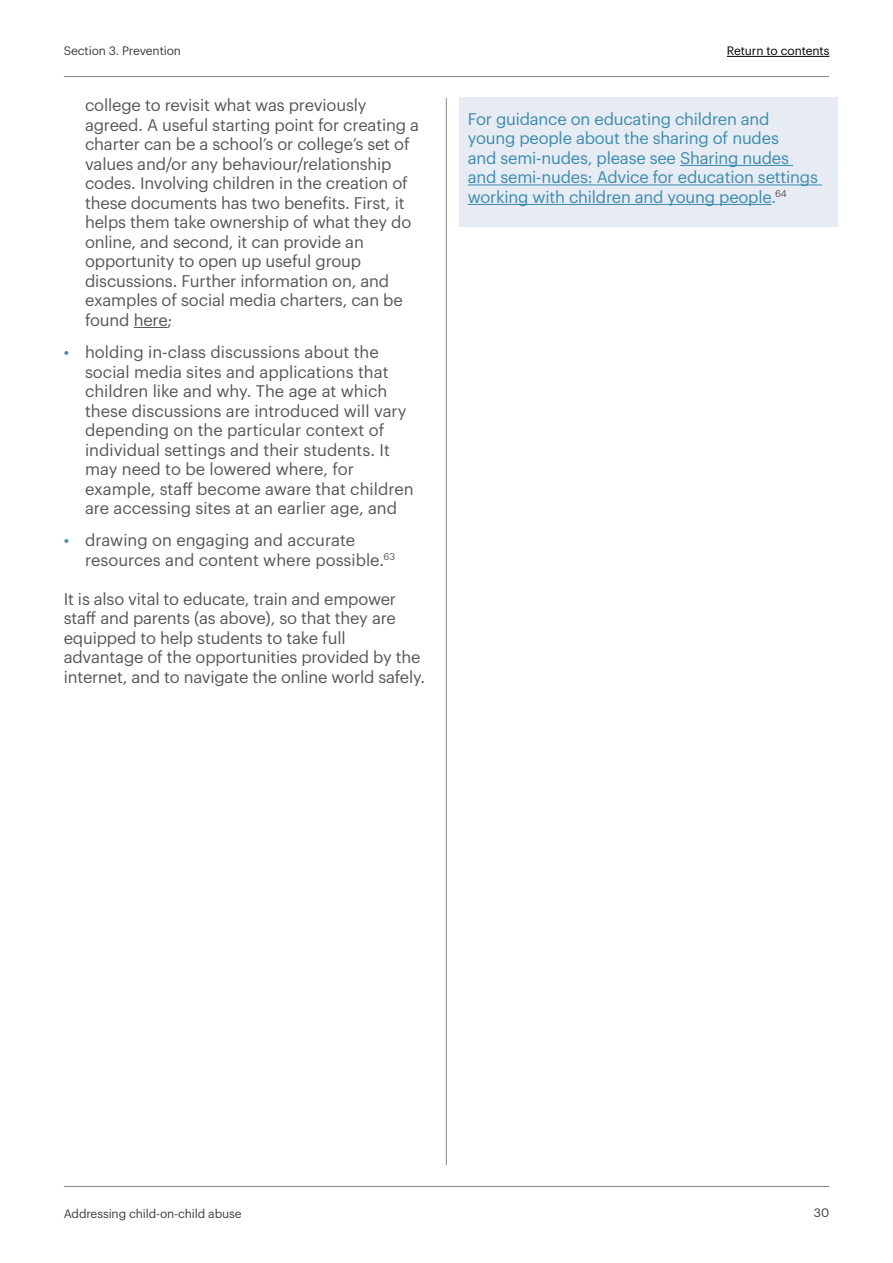
<style>
.page{position:relative;width:893px;height:1263px;background:#fff}
.page>*{position:absolute;margin:0;border:0;box-sizing:border-box;transform-origin:0 0}
.t1{font:16.5px/19.5px "Graphik";letter-spacing:-.01em;color:#575756}
.t2{font:16.5px/19.5px "Graphik";letter-spacing:-.01em;color:#3a8bb0}
.t3{font:12px "Graphik";letter-spacing:-.01em;color:#3c3c3b}
.t4{font:12px "Graphik";letter-spacing:-.01em;color:#000}
.s1{color:#3a8bb0}
</style>
<div class="page">
<hr style="left:64px;top:1186px;width:765px;height:1px;background:#878787">
<hr style="left:64px;top:76px;width:765px;height:1px;background:#878787">
<hr style="left:727px;top:56px;width:102px;height:1px;background:#000">
<hr style="left:446px;top:98px;width:1px;height:1067px;background:#878787">
<div style="left:459px;top:97px;width:378px;height:130px;background:#e7ecf4"></div>
<hr style="left:134px;top:327px;width:34px;height:1px;background:#575756">
<hr style="left:680px;top:165px;width:113px;height:1px;background:#3a8bb0">
<hr style="left:468px;top:185px;width:354px;height:1px;background:#3a8bb0">
<hr style="left:468px;top:204px;width:303px;height:1px;background:#3a8bb0">
<p class="t3" style="left:64px;top:42px;width:119px">Section 3. Prevention</p>
<p class="t4" style="left:727px;top:42px;width:104px">Return to contents</p>
<p class="t1" style="left:85px;top:94px;width:336px">college to revisit what was previously agreed. A useful starting point for creating a charter can be a school’s or college’s set of values and/or any behaviour/relationship codes. Involving children in the creation of these documents has two benefits. First, it helps them take ownership of what they do online, and second, it can provide an opportunity to open up useful group discussions. Further information on, and examples of social media charters, can be found here;</p>
<p class="t1" style="left:85px;top:341px;width:330px;text-indent:-21px"><span class="s1">•</span> holding in-class discussions about the social media sites and applications that children like and why. The age at which these discussions are introduced will vary depending on the particular context of individual settings and their students. It may need to be lowered where, for example, staff become aware that children are accessing sites at an earlier age, and</p>
<p class="t1" style="left:85px;top:529px;width:312px;text-indent:-21px"><span class="s1">•</span> drawing on engaging and accurate resources and content where possible.<sup>63</sup></p>
<p class="t1" style="left:64px;top:588px;width:363px">It is also vital to educate, train and empower staff and parents (as above), so that they are equipped to help students to take full advantage of the opportunities provided by the internet, and to navigate the online world safely.</p>
<p class="t2" style="left:468px;top:108px;width:352px">For guidance on educating children and young people about the sharing of nudes<br>and semi-nudes, please see Sharing nudes and semi-nudes: Advice for education settings working with children and young people.<sup>64</sup></p>
<p class="t3" style="left:64px;top:1204px;width:179px">Addressing child-on-child abuse</p>
<p class="t3" style="left:814px;top:1204px;width:17px">30</p>
</div>
